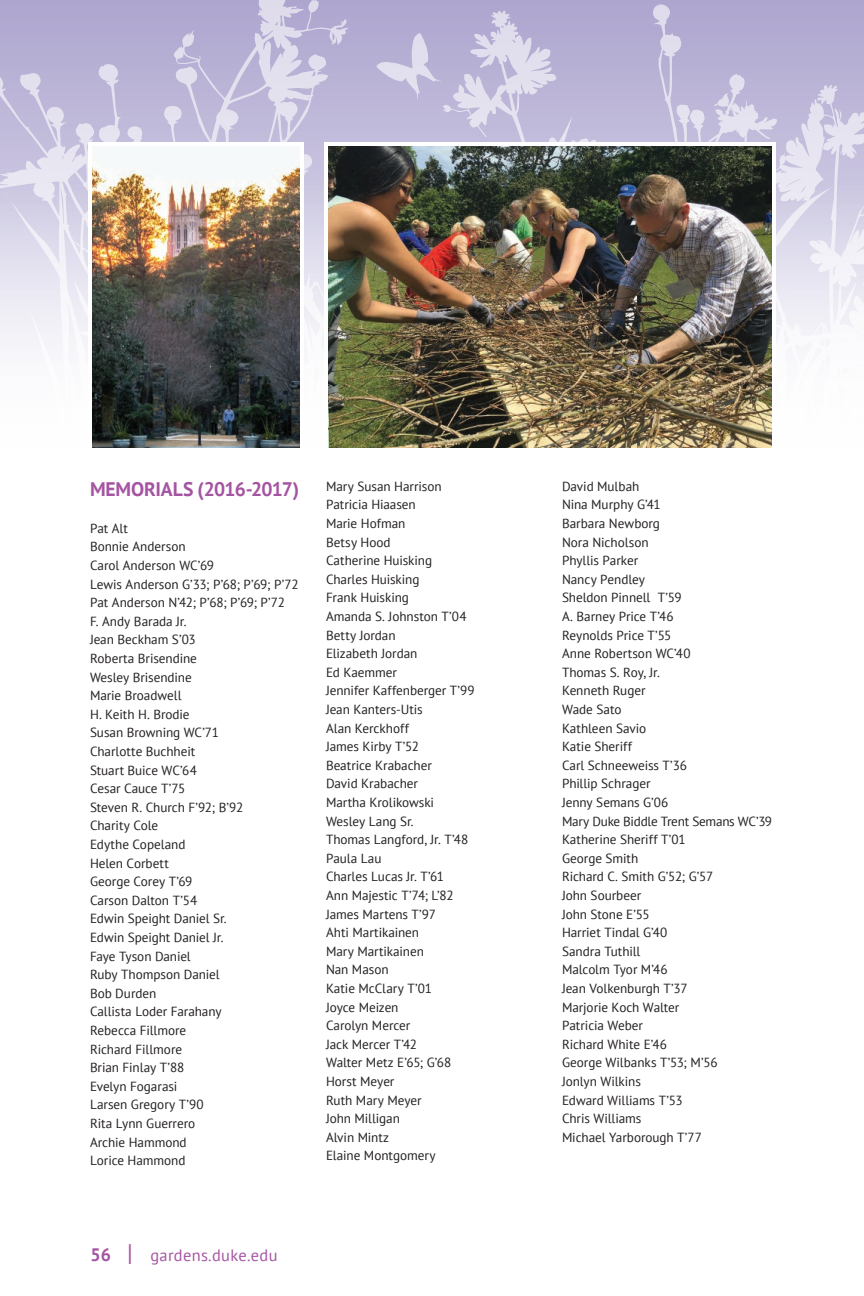
<style>
.page{position:relative;width:864px;height:1296px;background:#fff}
.page>*{position:absolute;margin:0;border:0;box-sizing:border-box;transform-origin:0 0}
.t1{font:700 19.6px "PT Sans";letter-spacing:-.015em;color:#a454a1}
.t2{font:16.4px "PT Sans";letter-spacing:.02em;color:#a454a1}
.t3{font:13.2px/18.6px "PT Sans";letter-spacing:-.005em;color:#231f20}
.s1{font-weight:700;font-size:18px}
.s2{font-size:24px}
</style>
<div class="page">
<svg style="left:0;top:0;width:864px;height:347px;background:#c7c2de"></svg>
<svg style="left:788px;top:288px;width:7px;height:17px"></svg>
<img style="left:329px;top:147px;width:442px;height:300px">
<div style="left:324px;top:142px;width:452px;height:310px;border:4px solid #fff"></div>
<img style="left:93px;top:147px;width:206px;height:300px">
<div style="left:88px;top:142px;width:216px;height:310px;border:4px solid #fff"></div>
<h1 class="t1" style="left:90px;top:476px;width:211px">MEMORIALS (2016-2017)</h1>
<p class="t3" style="left:90px;top:519px;width:210px">Pat Alt<br>Bonnie Anderson<br>Carol Anderson WC’69<br>Lewis Anderson G’33; P’68; P’69; P’72<br>Pat Anderson N’42; P’68; P’69; P’72<br>F. Andy Barada Jr.<br>Jean Beckham S’03<br>Roberta Brisendine<br>Wesley Brisendine<br>Marie Broadwell<br>H. Keith H. Brodie<br>Susan Browning WC’71<br>Charlotte Buchheit<br>Stuart Buice WC’64<br>Cesar Cauce T’75<br>Steven R. Church F’92; B’92<br>Charity Cole<br>Edythe Copeland<br>Helen Corbett<br>George Corey T’69<br>Carson Dalton T’54<br>Edwin Speight Daniel Sr.<br>Edwin Speight Daniel Jr.<br>Faye Tyson Daniel<br>Ruby Thompson Daniel<br>Bob Durden<br>Callista Loder Farahany<br>Rebecca Fillmore<br>Richard Fillmore<br>Brian Finlay T’88<br>Evelyn Fogarasi<br>Larsen Gregory T’90<br>Rita Lynn Guerrero<br>Archie Hammond<br>Lorice Hammond</p>
<p class="t3" style="left:326px;top:477px;width:150px">Mary Susan Harrison<br>Patricia Hiaasen<br>Marie Hofman<br>Betsy Hood<br>Catherine Huisking<br>Charles Huisking<br>Frank Huisking<br>Amanda S. Johnston T’04<br>Betty Jordan<br>Elizabeth Jordan<br>Ed Kaemmer<br>Jennifer Kaffenberger T’99<br>Jean Kanters-Utis<br>Alan Kerckhoff<br>James Kirby T’52<br>Beatrice Krabacher<br>David Krabacher<br>Martha Krolikowski<br>Wesley Lang Sr.<br>Thomas Langford, Jr. T’48<br>Paula Lau<br>Charles Lucas Jr. T’61<br>Ann Majestic T’74; L’82<br>James Martens T’97<br>Ahti Martikainen<br>Mary Martikainen<br>Nan Mason<br>Katie McClary T’01<br>Joyce Meizen<br>Carolyn Mercer<br>Jack Mercer T’42<br>Walter Metz E’65; G’68<br>Horst Meyer<br>Ruth Mary Meyer<br>John Milligan<br>Alvin Mintz<br>Elaine Montgomery</p>
<p class="t3" style="left:562px;top:477px;width:212px">David Mulbah<br>Nina Murphy G’41<br>Barbara Newborg<br>Nora Nicholson<br>Phyllis Parker<br>Nancy Pendley<br>Sheldon Pinnell T’59<br>A. Barney Price T’46<br>Reynolds Price T’55<br>Anne Robertson WC’40<br>Thomas S. Roy, Jr.<br>Kenneth Ruger<br>Wade Sato<br>Kathleen Savio<br>Katie Sheriff<br>Carl Schneeweiss T’36<br>Phillip Schrager<br>Jenny Semans G’06<br>Mary Duke Biddle Trent Semans WC’39<br>Katherine Sheriff T’01<br>George Smith<br>Richard C. Smith G’52; G’57<br>John Sourbeer<br>John Stone E’55<br>Harriet Tindal G’40<br>Sandra Tuthill<br>Malcolm Tyor M’46<br>Jean Volkenburgh T’37<br>Marjorie Koch Walter<br>Patricia Weber<br>Richard White E’46<br>George Wilbanks T’53; M’56<br>Jonlyn Wilkins<br>Edward Williams T’53<br>Chris Williams<br>Michael Yarborough T’77</p>
<p class="t2" style="left:90px;top:1244px;width:189px"><span class="s1">56</span> <span class="s2">|</span> gardens.duke.edu</p>
</div>
